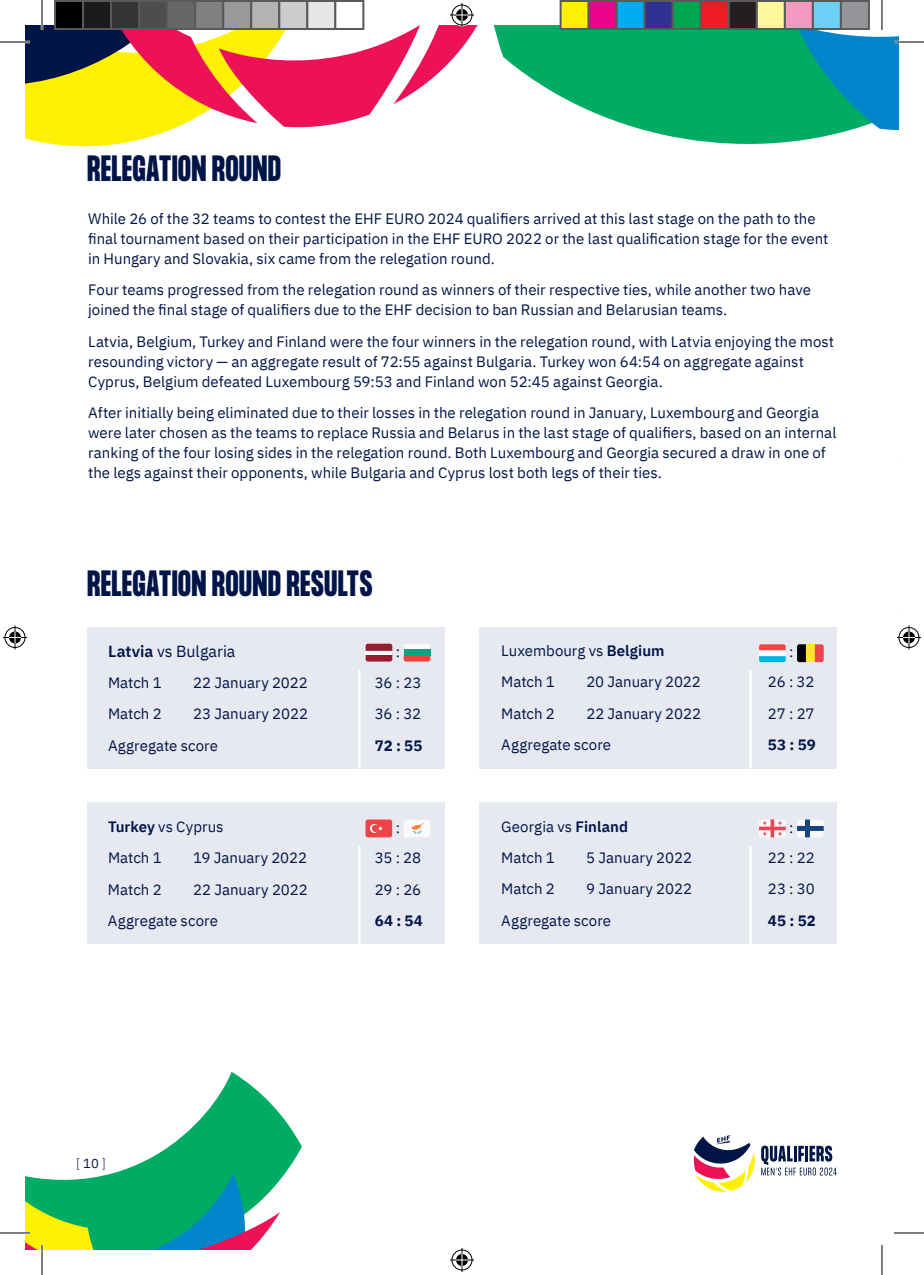
<style>
.page{position:relative;width:924px;height:1275px;background:#fff}
.page>*{position:absolute;margin:0;border:0;box-sizing:border-box;transform-origin:0 0}
.t1{font:700 32px "Formula Condensed";letter-spacing:.025em;color:#001547}
.t2{font:16px "IBM Plex Sans";color:#001547}
.t3{font:15px/20px "IBM Plex Sans";color:#001547}
.t4{font:700 15px "IBM Plex Sans";letter-spacing:.015em;color:#001547}
.t5{font:300 13px "IBM Plex Sans";color:#001547}
.s1{font-weight:600}
.s2{font-weight:400}
</style>
<div class="page">
<svg style="left:693px;top:1135px;width:61px;height:56px"></svg>
<svg style="left:761px;top:1145px;width:75px;height:30px"></svg>
<svg style="left:506px;top:25px;width:304px;height:119px;fill:#00ac64"></svg>
<svg style="left:179px;top:1071px;width:123px;height:109px"></svg>
<svg style="left:25px;top:1139px;width:255px;height:111px"></svg>
<svg style="left:796px;top:25px;width:102px;height:114px;background:#1c9fac"></svg>
<div style="left:87px;top:626px;width:358px;height:142px;background:#e7e9f1"></div>
<div style="left:87px;top:802px;width:358px;height:142px;background:#e7e9f1"></div>
<div style="left:479px;top:626px;width:357px;height:142px;background:#e7e9f1"></div>
<div style="left:479px;top:802px;width:357px;height:142px;background:#e7e9f1"></div>
<hr style="left:358px;top:670px;width:2px;height:98px;background:#fff">
<hr style="left:749px;top:670px;width:2px;height:98px;background:#fff">
<hr style="left:358px;top:846px;width:2px;height:98px;background:#fff">
<hr style="left:749px;top:846px;width:2px;height:98px;background:#fff">
<svg style="left:404px;top:644px;width:26px;height:5px"></svg>
<div style="left:403px;top:649px;width:27px;height:6px;background:#00a682"></div>
<svg style="left:403px;top:655px;width:27px;height:6px"></svg>
<svg style="left:365px;top:643px;width:27px;height:18px"></svg>
<hr style="left:365px;top:651px;width:27px;height:3px;background:#f9f9f9">
<svg style="left:365px;top:819px;width:27px;height:18px"></svg>
<svg style="left:404px;top:820px;width:26px;height:17px"></svg>
<svg style="left:759px;top:656px;width:26px;height:6px"></svg>
<div style="left:758px;top:650px;width:27px;height:6px;background:#f9f9f9"></div>
<svg style="left:759px;top:644px;width:26px;height:6px"></svg>
<svg style="left:797px;top:644px;width:8px;height:18px"></svg>
<div style="left:805px;top:644px;width:9px;height:18px;background:#ffe52d"></div>
<svg style="left:814px;top:644px;width:9px;height:18px"></svg>
<svg style="left:797px;top:819px;width:26px;height:18px"></svg>
<svg style="left:759px;top:819px;width:26px;height:18px"></svg>
<hr style="left:893px;top:41px;width:30px;height:2px;background:#fff">
<hr style="left:0;top:1231px;width:30px;height:3px;background:#fff">
<hr style="left:41px;top:1245px;width:2px;height:30px;background:#fff">
<hr style="left:880px;top:0;width:2px;height:30px;background:#fff">
<hr style="left:0;top:42px;width:30px;height:1px;background:#000">
<hr style="left:893px;top:42px;width:30px;height:1px;background:#000">
<hr style="left:0;top:1232px;width:30px;height:1px;background:#000">
<hr style="left:893px;top:1232px;width:30px;height:1px;background:#000">
<hr style="left:42px;top:0;width:1px;height:30px;background:#000">
<hr style="left:42px;top:1245px;width:1px;height:30px;background:#000">
<hr style="left:881px;top:0;width:1px;height:30px;background:#000">
<hr style="left:881px;top:1245px;width:1px;height:30px;background:#000">
<svg style="left:25px;top:3px;width:481px;height:144px"></svg>
<svg style="left:450px;top:1248px;width:24px;height:24px"></svg>
<svg style="left:3px;top:625px;width:24px;height:24px"></svg>
<svg style="left:897px;top:625px;width:23px;height:24px"></svg>
<div style="left:55px;top:1px;width:28px;height:28px;background:#000"></div>
<div style="left:54px;top:0;width:30px;height:30px;border:2px solid #595959"></div>
<div style="left:83px;top:1px;width:28px;height:28px;background:#1a1a1a"></div>
<div style="left:82px;top:0;width:30px;height:30px;border:2px solid #595959"></div>
<div style="left:111px;top:1px;width:28px;height:28px;background:#333"></div>
<div style="left:110px;top:0;width:30px;height:30px;border:2px solid #595959"></div>
<div style="left:139px;top:1px;width:28px;height:28px;background:#4d4d4d"></div>
<div style="left:138px;top:0;width:30px;height:30px;border:2px solid #595959"></div>
<div style="left:167px;top:1px;width:28px;height:28px;background:#666"></div>
<div style="left:166px;top:0;width:30px;height:30px;border:2px solid #595959"></div>
<div style="left:195px;top:1px;width:28px;height:28px;background:#808080"></div>
<div style="left:194px;top:0;width:30px;height:30px;border:2px solid #595959"></div>
<div style="left:223px;top:1px;width:28px;height:28px;background:#999"></div>
<div style="left:222px;top:0;width:30px;height:30px;border:2px solid #595959"></div>
<div style="left:251px;top:1px;width:28px;height:28px;background:#b3b3b3"></div>
<div style="left:250px;top:0;width:30px;height:30px;border:2px solid #595959"></div>
<div style="left:279px;top:1px;width:28px;height:28px;background:#ccc"></div>
<div style="left:278px;top:0;width:30px;height:30px;border:2px solid #595959"></div>
<div style="left:307px;top:1px;width:28px;height:28px;background:#e6e6e6"></div>
<div style="left:306px;top:0;width:30px;height:30px;border:2px solid #595959"></div>
<div style="left:335px;top:1px;width:28px;height:28px;background:#fff"></div>
<div style="left:334px;top:0;width:30px;height:30px;border:2px solid #595959"></div>
<div style="left:560px;top:1px;width:28px;height:28px;background:#fff101"></div>
<div style="left:559px;top:0;width:30px;height:30px;border:2px solid #595959"></div>
<div style="left:588px;top:1px;width:28px;height:28px;background:#ed028c"></div>
<div style="left:587px;top:0;width:30px;height:30px;border:2px solid #595959"></div>
<div style="left:616px;top:1px;width:28px;height:28px;background:#00aeef"></div>
<div style="left:615px;top:0;width:30px;height:30px;border:2px solid #595959"></div>
<div style="left:644px;top:1px;width:28px;height:28px;background:#2e3092"></div>
<div style="left:643px;top:0;width:30px;height:30px;border:2px solid #595959"></div>
<div style="left:672px;top:1px;width:28px;height:28px;background:#00a54f"></div>
<div style="left:671px;top:0;width:30px;height:30px;border:2px solid #595959"></div>
<div style="left:700px;top:1px;width:28px;height:28px;background:#ee1d23"></div>
<div style="left:699px;top:0;width:30px;height:30px;border:2px solid #595959"></div>
<div style="left:728px;top:1px;width:28px;height:28px;background:#231f20"></div>
<div style="left:727px;top:0;width:30px;height:30px;border:2px solid #595959"></div>
<div style="left:756px;top:1px;width:28px;height:28px;background:#fff79a"></div>
<div style="left:755px;top:0;width:30px;height:30px;border:2px solid #595959"></div>
<div style="left:784px;top:1px;width:28px;height:28px;background:#f499c2"></div>
<div style="left:783px;top:0;width:30px;height:30px;border:2px solid #595959"></div>
<div style="left:812px;top:1px;width:28px;height:28px;background:#6bcff6"></div>
<div style="left:811px;top:0;width:30px;height:30px;border:2px solid #595959"></div>
<div style="left:840px;top:1px;width:28px;height:28px;background:#939598"></div>
<div style="left:839px;top:0;width:30px;height:30px;border:2px solid #595959"></div>
<h1 class="t1" style="left:87px;top:149px;width:195px">RELEGATION ROUND</h1>
<p class="t3" style="left:88px;top:207px;width:741px">While 26 of the 32 teams to contest the EHF EURO 2024 qualifiers arrived at this last stage on the path to the final tournament based on their participation in the EHF EURO 2022 or the last qualification stage for the event in Hungary and Slovakia, six came from the relegation round.</p>
<p class="t3" style="left:88px;top:279px;width:724px">Four teams progressed from the relegation round as winners of their respective ties, while another two have joined the final stage of qualifiers due to the EHF decision to ban Russian and Belarusian teams.</p>
<p class="t3" style="left:88px;top:330px;width:747px">Latvia, Belgium, Turkey and Finland were the four winners in the relegation round, with Latvia enjoying the most resounding victory — an aggregate result of 72:55 against Bulgaria. Turkey won 64:54 on aggregate against<br>Cyprus, Belgium defeated Luxembourg 59:53 and Finland won 52:45 against Georgia.</p>
<p class="t3" style="left:88px;top:401px;width:749px">After initially being eliminated due to their losses in the relegation round in January, Luxembourg and Georgia were later chosen as the teams to replace Russia and Belarus in the last stage of qualifiers, based on an internal ranking of the four losing sides in the relegation round. Both Luxembourg and Georgia secured a draw in one of the legs against their opponents, while Bulgaria and Cyprus lost both legs of their ties.</p>
<h1 class="t1" style="left:87px;top:564px;width:286px">RELEGATION ROUND RESULTS</h1>
<p class="t2" style="left:108px;top:639px;width:129px"><span class="s1">Latvia</span> vs Bulgaria</p>
<p class="t3" style="left:108px;top:671px;width:55px">Match 1</p>
<p class="t3" style="left:193px;top:671px;width:116px">22 January 2022</p>
<p class="t3" style="left:374px;top:671px;width:48px">36 : 23</p>
<p class="t3" style="left:108px;top:703px;width:55px">Match 2</p>
<p class="t3" style="left:193px;top:703px;width:116px">23 January 2022</p>
<p class="t3" style="left:374px;top:703px;width:48px">36 : 32</p>
<p class="t3" style="left:108px;top:734px;width:111px">Aggregate score</p>
<p class="t4" style="left:374px;top:733px;width:49px">72 : 55</p>
<p class="t3" style="left:395px;top:640px;width:6px">:</p>
<p class="t3" style="left:501px;top:634px;width:165px;line-height:31.4px">Luxembourg vs <span class="s1">Belgium<br></span>Match 1</p>
<p class="t3" style="left:788px;top:641px;width:6px">:</p>
<p class="t3" style="left:586px;top:671px;width:116px">20 January 2022</p>
<p class="t3" style="left:767px;top:671px;width:48px">26 : 32</p>
<p class="t3" style="left:501px;top:702px;width:55px">Match 2</p>
<p class="t3" style="left:586px;top:702px;width:116px">22 January 2022</p>
<p class="t3" style="left:767px;top:702px;width:48px">27 : 27</p>
<p class="t3" style="left:501px;top:733px;width:111px">Aggregate score</p>
<p class="t4" style="left:767px;top:733px;width:49px">53 : 59</p>
<p class="t3" style="left:108px;top:809px;width:117px;line-height:31.4px"><span class="s1">Turkey</span> vs Cyprus<br>Match 1</p>
<p class="t3" style="left:395px;top:816px;width:6px">:</p>
<p class="t3" style="left:193px;top:846px;width:116px">19 January 2022</p>
<p class="t3" style="left:374px;top:846px;width:48px">35 : 28</p>
<p class="t3" style="left:501px;top:809px;width:128px;line-height:31.4px">Georgia vs <span class="s1">Finland<br></span>Match 1</p>
<p class="t3" style="left:788px;top:816px;width:6px">:</p>
<p class="t3" style="left:586px;top:846px;width:107px">5 January 2022</p>
<p class="t3" style="left:767px;top:846px;width:48px">22 : 22</p>
<p class="t3" style="left:108px;top:878px;width:55px">Match 2</p>
<p class="t3" style="left:193px;top:878px;width:116px">22 January 2022</p>
<p class="t3" style="left:374px;top:878px;width:48px">29 : 26</p>
<p class="t3" style="left:108px;top:909px;width:111px">Aggregate score</p>
<p class="t4" style="left:374px;top:908px;width:50px">64 : 54</p>
<p class="t3" style="left:501px;top:878px;width:55px">Match 2</p>
<p class="t3" style="left:586px;top:878px;width:107px">9 January 2022</p>
<p class="t3" style="left:767px;top:878px;width:48px">23 : 30</p>
<p class="t3" style="left:501px;top:909px;width:111px">Aggregate score</p>
<p class="t4" style="left:767px;top:908px;width:49px">45 : 52</p>
<p class="t5" style="left:76px;top:1153px;width:31px">[ <span class="s2">10</span> ]</p>
</div>
